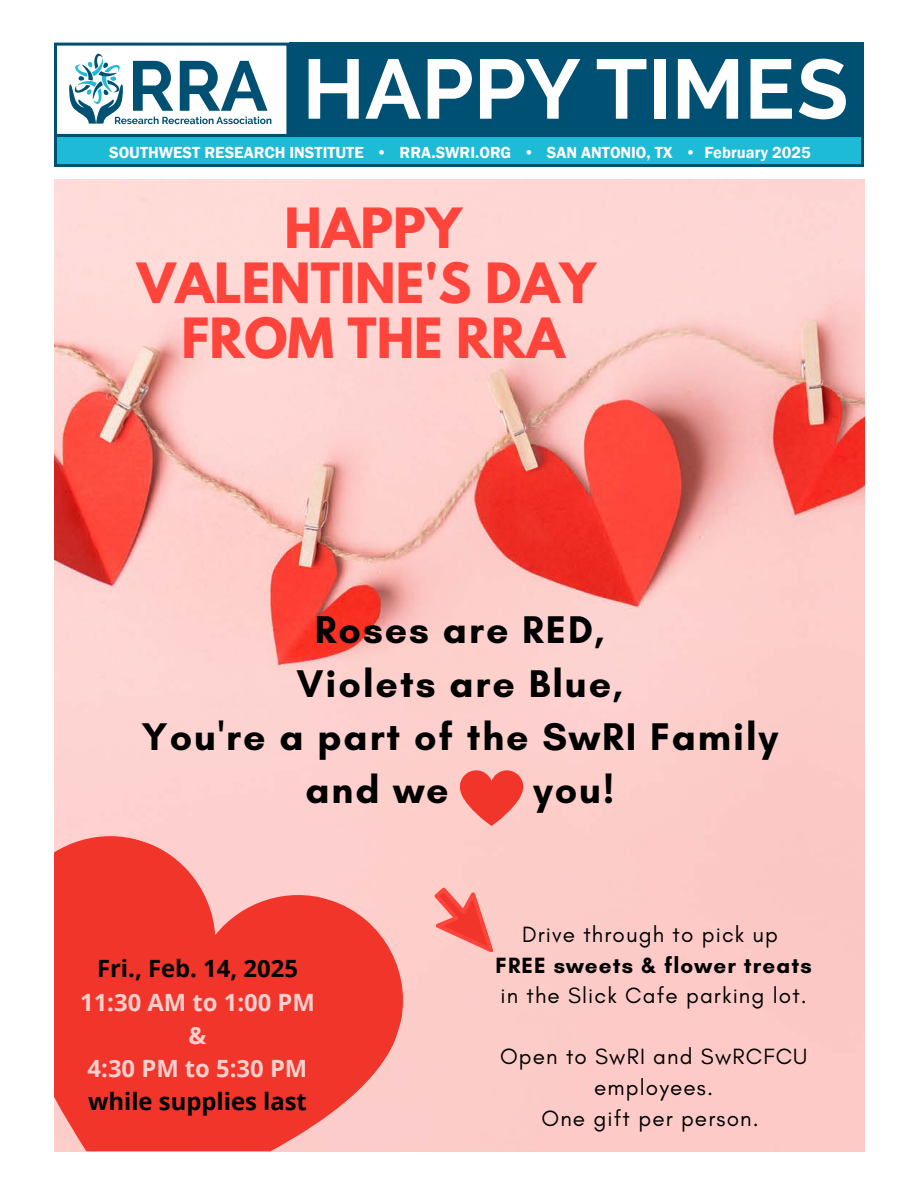
<style>
.page{position:relative;width:918px;height:1188px;background:#fff}
.page>*{position:absolute;margin:0;border:0;box-sizing:border-box;transform-origin:0 0}
.t1{font:700 84px "Raleway";color:#fff}
.t2{font:700 49.05px/54.6px "League Spartan";color:#ff443c;text-align:center}
.t3{font:700 39.3px "Glacial Indifference";letter-spacing:.05em;color:#000}
.t4{font:700 23.85px/33.2px "Open Sans";color:#000;text-align:center}
.t5{font:22.5px/30.6px "Glacial Indifference";letter-spacing:.05em;color:#000;text-align:center}
.t6{font:600 16.5px "Franklin Gothic";color:#fff}
.s1{font-weight:800}
.s2{color:#fdcfcd}
.s3{font-weight:700}
</style>
<div class="page">
<svg style="left:69px;top:54px;width:202px;height:70px"></svg>
<div style="left:289px;top:43px;width:575px;height:94px;background:#005073"></div>
<div style="left:54px;top:43px;width:235px;height:94px;border:3px solid #005073"></div>
<div style="left:54px;top:134px;width:810px;height:33px;background:#1ebbd7;border:3px solid #005073"></div>
<img style="left:54px;top:179px;width:810px;height:972px">
<svg style="left:54px;top:836px;width:362px;height:315px;background:#f35b53"></svg>
<svg style="left:460px;top:770px;width:63px;height:56px;background:#f4655d"></svg>
<svg style="left:434px;top:888px;width:59px;height:64px;background:#fa8780"></svg>
<p class="t1" style="left:302px;top:41px;width:547px">HAPPY TIMES</p>
<p class="t6" style="left:109px;top:142px;width:703px">SOUTHWEST RESEARCH INSTITUTE <span class="s1">•</span> RRA.SWRI.ORG <span class="s1">•</span> SAN ANTONIO, TX <span class="s1">•</span> February 2025</p>
<p class="t2" style="left:137px;top:201px;width:460px">HAPPY<br>VALENTINE'S DAY<br>FROM THE RRA</p>
<p class="t3" style="left:315px;top:605px;width:291px">Roses are RED,</p>
<p class="t3" style="left:296px;top:659px;width:328px">Violets are Blue,</p>
<p class="t3" style="left:141px;top:712px;width:638px">You're a part of the SwRI Family</p>
<p class="t3" style="left:305px;top:766px;width:145px">and we</p>
<p class="t3" style="left:533px;top:766px;width:82px">you!</p>
<p class="t4" style="left:80px;top:952px;width:236px">Fri., Feb. 14, 2025<br><span class="s2">11:30 AM to 1:00 PM &amp;<br>4:30 PM to 5:30 PM </span>while supplies last</p>
<p class="t5" style="left:496px;top:920px;width:318px">Drive through to pick up<br><span class="s3">FREE sweets &amp; flower treats </span>in the Slick Cafe parking lot.</p>
<p class="t5" style="left:500px;top:1042px;width:309px">Open to SwRI and SwRCFCU employees.<br>One gift per person.</p>
</div>
